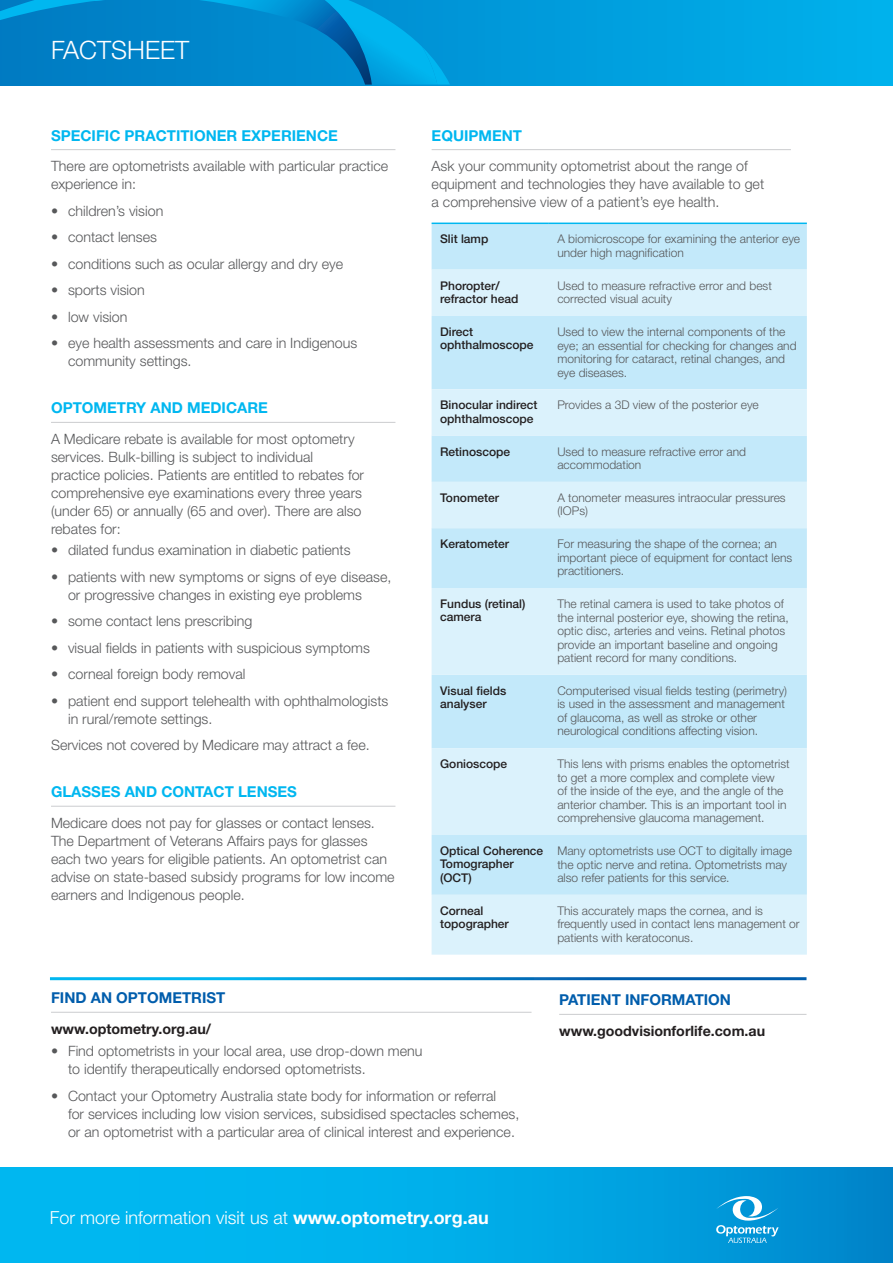
<style>
.page{position:relative;width:893px;height:1263px;background:#fff}
.page>*{position:absolute;margin:0;border:0;box-sizing:border-box;transform-origin:0 0}
.small_subhead{font:300 25.35px "Helvetica Neue";color:#fff}
.bodycopy{font:300 18px "Helvetica Neue";color:#fff}
.SUBHEAD{font:700 15px "Helvetica Neue";color:#00b7f0}
.SUBHEAD-2{font:700 15px "Helvetica Neue";color:#015dac}
.bodycopy-2{font:300 14.25px/18px "Helvetica Neue";color:#57585a}
.bodycopy-3{font:700 14.25px "Helvetica Neue";color:#231f20}
.bodycopy-4{font:300 12px/13.5px "Helvetica Neue";color:#57585a}
.bodycopy-5{font:500 12px/13.5px "Helvetica Neue";color:#231f20}
.s1{font-weight:700}
</style>
<div class="page">
<svg style="left:450px;top:0;width:443px;height:85px;background:#00a3e1"></svg>
<hr style="left:51px;top:422px;width:344px;height:1px;background:#d1d2d4">
<hr style="left:51px;top:806px;width:344px;height:1px;background:#d1d2d4">
<svg style="left:0;top:0;width:450px;height:150px"></svg>
<hr style="left:432px;top:149px;width:359px;height:1px;background:#d1d2d4">
<div style="left:0;top:1167px;width:893px;height:96px;background:linear-gradient(to right,#00c2f8,#008fd2)"></div>
<svg style="left:716px;top:1196px;width:63px;height:47px;background:#3aacdf"></svg>
<div style="left:432px;top:224px;width:375px;height:46px;background:#c3e9fa"></div>
<svg style="left:432px;top:270px;width:375px;height:685px;background:#d0edfb"></svg>
<hr style="left:432px;top:223px;width:117px;height:1px;background:#00b7f0">
<hr style="left:549px;top:223px;width:258px;height:1px;background:#00b7f0">
<hr style="left:51px;top:1012px;width:480px;height:1px;background:#d1d2d4">
<hr style="left:559px;top:1014px;width:247px;height:1px;background:#d1d2d4">
<p class="small_subhead" style="left:51px;top:35px;width:140px">FACTSHEET</p>
<p class="SUBHEAD" style="left:51px;top:126px;width:288px">SPECIFIC PRACTITIONER EXPERIENCE</p>
<p class="bodycopy-2" style="left:51px;top:157px;width:339px">There are optometrists available with particular practice experience in:</p>
<p class="bodycopy-2" style="left:51px;top:201px;width:114px">• children’s vision</p>
<p class="bodycopy-2" style="left:51px;top:228px;width:107px">• contact lenses</p>
<p class="bodycopy-2" style="left:51px;top:254px;width:294px">• conditions such as ocular allergy and dry eye</p>
<p class="bodycopy-2" style="left:51px;top:281px;width:95px">• sports vision</p>
<p class="bodycopy-2" style="left:51px;top:307px;width:78px">• low vision</p>
<p class="bodycopy-2" style="left:68px;top:334px;width:291px;text-indent:-17px">• eye health assessments and care in Indigenous community settings.</p>
<p class="SUBHEAD" style="left:51px;top:399px;width:218px">OPTOMETRY AND MEDICARE</p>
<p class="bodycopy-2" style="left:51px;top:430px;width:315px">A Medicare rebate is available for most optometry services. Bulk-billing is subject to individual practice policies. Patients are entitled to rebates for comprehensive eye examinations every three years (under 65) or annually (65 and over). There are also rebates for:</p>
<p class="bodycopy-2" style="left:51px;top:541px;width:301px">• dilated fundus examination in diabetic patients</p>
<p class="bodycopy-2" style="left:68px;top:567px;width:325px;text-indent:-17px">• patients with new symptoms or signs of eye disease, or progressive changes in existing eye problems</p>
<p class="bodycopy-2" style="left:51px;top:612px;width:203px">• some contact lens prescribing</p>
<p class="bodycopy-2" style="left:51px;top:638px;width:320px">• visual fields in patients with suspicious symptoms</p>
<p class="bodycopy-2" style="left:51px;top:665px;width:196px">• corneal foreign body removal</p>
<p class="bodycopy-2" style="left:68px;top:691px;width:322px;text-indent:-17px">• patient end support telehealth with ophthalmologists in rural/remote settings.</p>
<p class="bodycopy-2" style="left:51px;top:736px;width:320px">Services not covered by Medicare may attract a fee.</p>
<p class="SUBHEAD" style="left:51px;top:782px;width:247px">GLASSES AND CONTACT LENSES</p>
<p class="bodycopy-2" style="left:51px;top:813px;width:345px">Medicare does not pay for glasses or contact lenses.<br>The Department of Veterans Affairs pays for glasses each two years for eligible patients. An optometrist can advise on state-based subsidy programs for low income earners and Indigenous people.</p>
<p class="SUBHEAD" style="left:432px;top:126px;width:92px">EQUIPMENT</p>
<p class="bodycopy-2" style="left:432px;top:157px;width:334px">Ask your community optometrist about the range of equipment and technologies they have available to get a comprehensive view of a patient’s eye health.</p>
<p class="bodycopy-5" style="left:440px;top:232px;width:50px">Slit lamp</p>
<p class="bodycopy-4" style="left:557px;top:232px;width:244px">A biomicroscope for examining the anterior eye under high magnification</p>
<p class="bodycopy-5" style="left:440px;top:278px;width:80px">Phoropter/ refractor head</p>
<p class="bodycopy-4" style="left:557px;top:278px;width:216px">Used to measure refractive error and best corrected visual acuity</p>
<p class="bodycopy-5" style="left:440px;top:325px;width:95px">Direct ophthalmoscope</p>
<p class="bodycopy-4" style="left:557px;top:325px;width:241px">Used to view the internal components of the eye; an essential for checking for changes and monitoring for cataract, retinal changes, and eye diseases.</p>
<p class="bodycopy-5" style="left:440px;top:398px;width:99px">Binocular indirect ophthalmoscope</p>
<p class="bodycopy-4" style="left:557px;top:398px;width:203px">Provides a 3D view of the posterior eye</p>
<p class="bodycopy-5" style="left:440px;top:444px;width:72px">Retinoscope</p>
<p class="bodycopy-4" style="left:557px;top:444px;width:190px">Used to measure refractive error and accommodation</p>
<p class="bodycopy-5" style="left:440px;top:491px;width:60px">Tonometer</p>
<p class="bodycopy-4" style="left:557px;top:491px;width:230px">A tonometer measures intraocular pressures (IOPs)</p>
<p class="bodycopy-5" style="left:440px;top:537px;width:70px">Keratometer</p>
<p class="bodycopy-4" style="left:557px;top:537px;width:236px">For measuring the shape of the cornea; an important piece of equipment for contact lens practitioners.</p>
<p class="bodycopy-5" style="left:440px;top:597px;width:87px">Fundus (retinal) camera</p>
<p class="bodycopy-4" style="left:557px;top:597px;width:233px">The retinal camera is used to take photos of the internal posterior eye, showing the retina, optic disc, arteries and veins. Retinal photos provide an important baseline and ongoing patient record for many conditions.</p>
<p class="bodycopy-5" style="left:440px;top:684px;width:68px">Visual fields analyser</p>
<p class="bodycopy-4" style="left:557px;top:684px;width:231px">Computerised visual fields testing (perimetry) is used in the assessment and management of glaucoma, as well as stroke or other neurological conditions affecting vision.</p>
<p class="bodycopy-5" style="left:440px;top:757px;width:69px">Gonioscope</p>
<p class="bodycopy-4" style="left:557px;top:757px;width:234px">This lens with prisms enables the optometrist to get a more complex and complete view<br>of the inside of the eye, and the angle of the anterior chamber. This is an important tool in comprehensive glaucoma management.</p>
<p class="bodycopy-5" style="left:440px;top:844px;width:105px">Optical Coherence<br>Tomographer (OCT)</p>
<p class="bodycopy-4" style="left:557px;top:844px;width:236px">Many optometrists use OCT to digitally image the optic nerve and retina. Optometrists may also refer patients for this service.</p>
<p class="bodycopy-5" style="left:440px;top:904px;width:70px">Corneal topographer</p>
<p class="bodycopy-4" style="left:557px;top:904px;width:244px">This accurately maps the cornea, and is frequently used in contact lens management or patients with keratoconus.</p>
<p class="SUBHEAD-2" style="left:51px;top:988px;width:176px">FIND AN OPTOMETRIST</p>
<p class="bodycopy-3" style="left:51px;top:1020px;width:162px">www.optometry.org.au/</p>
<p class="bodycopy-2" style="left:68px;top:1042px;width:356px;text-indent:-17px">• Find optometrists in your local area, use drop-down menu to identify therapeutically endorsed optometrists.</p>
<p class="bodycopy-2" style="left:68px;top:1086px;width:453px;text-indent:-17px">• Contact your Optometry Australia state body for information or referral<br>for services including low vision services, subsidised spectacles schemes, or an optometrist with a particular area of clinical interest and experience.</p>
<p class="bodycopy" style="left:50px;top:1206px;width:440px">For more information visit us at <span class="s1">www.optometry.org.au</span></p>
<p class="SUBHEAD-2" style="left:559px;top:991px;width:173px">PATIENT INFORMATION</p>
<p class="bodycopy-3" style="left:559px;top:1022px;width:207px">www.goodvisionforlife.com.au</p>
</div>
